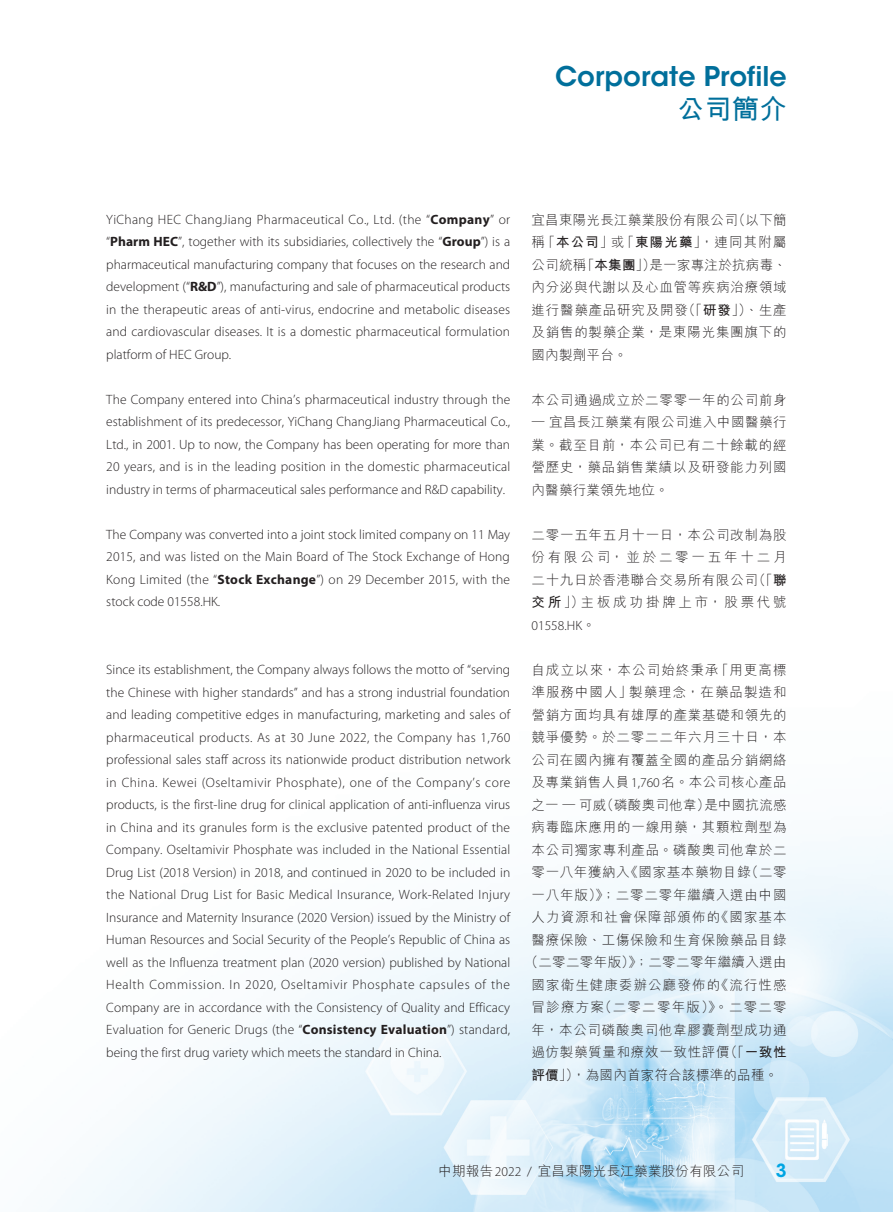
<style>
.page{position:relative;width:893px;height:1212px;background:#fff}
.page>*{position:absolute;margin:0;border:0;box-sizing:border-box;transform-origin:0 0}
.t1{font:600 27px "ITC Avant Garde Std";color:#006f9b}
.t2{font:700 27px "M Hei HK";color:#006f9b}
.t3{font:600 18px "ITC Avant Garde Std";color:#00a5e3}
._00_txt_E{font:300 13.5px/22.5px "Myriad Pro";color:#231f20;text-align:justify}
._000_txt_C{font:300 13.5px/22.5px "M Hei HK";letter-spacing:.055em;color:#231f20;text-align:justify}
._000_txt_C-2{font:300 13.5px "M Hei HK";letter-spacing:.02em;color:#231f20}
.s1{font-weight:700}
.s2{font-family:"Myriad Pro"}
</style>
<div class="page">
<img style="left:58px;top:841px;width:835px;height:371px">
<p class="t1" style="left:555px;top:59px;width:233px">Corporate Profile</p>
<p class="t2" style="left:677px;top:90px;width:111px">公司簡介</p>
<p class="_00_txt_E" style="left:106px;top:208px;width:405px">YiChang HEC ChangJiang Pharmaceutical Co., Ltd. (the “<span class="s1">Company</span>” or “<span class="s1">Pharm HEC</span>”, together with its subsidiaries, collectively the “<span class="s1">Group</span>”) is a pharmaceutical manufacturing company that focuses on the research and development (“<span class="s1">R&amp;D</span>”), manufacturing and sale of pharmaceutical products in the therapeutic areas of anti-virus, endocrine and metabolic diseases and cardiovascular diseases. It is a domestic pharmaceutical formulation platform of HEC Group.</p>
<p class="_00_txt_E" style="left:106px;top:388px;width:406px">The Company entered into China’s pharmaceutical industry through the establishment of its predecessor, YiChang ChangJiang Pharmaceutical Co., Ltd., in 2001. Up to now, the Company has been operating for more than 20 years, and is in the leading position in the domestic pharmaceutical industry in terms of pharmaceutical sales performance and R&amp;D capability.</p>
<p class="_00_txt_E" style="left:106px;top:523px;width:405px">The Company was converted into a joint stock limited company on 11 May 2015, and was listed on the Main Board of The Stock Exchange of Hong Kong Limited (the “<span class="s1">Stock Exchange</span>”) on 29 December 2015, with the stock code 01558.HK.</p>
<p class="_00_txt_E" style="left:106px;top:658px;width:406px">Since its establishment, the Company always follows the motto of “serving the Chinese with higher standards” and has a strong industrial foundation and leading competitive edges in manufacturing, marketing and sales of pharmaceutical products. As at 30 June 2022, the Company has 1,760 professional sales staff across its nationwide product distribution network in China. Kewei (Oseltamivir Phosphate), one of the Company’s core products, is the first-line drug for clinical application of anti-influenza virus in China and its granules form is the exclusive patented product of the Company. Oseltamivir Phosphate was included in the National Essential Drug List (2018 Version) in 2018, and continued in 2020 to be included in the National Drug List for Basic Medical Insurance, Work-Related Injury Insurance and Maternity Insurance (2020 Version) issued by the Ministry of Human Resources and Social Security of the People’s Republic of China as well as the Influenza treatment plan (2020 version) published by National Health Commission. In 2020, Oseltamivir Phosphate capsules of the Company are in accordance with the Consistency of Quality and Efficacy Evaluation for Generic Drugs (the “<span class="s1">Consistency Evaluation</span>”) standard, being the first drug variety which meets the standard in China.</p>
<p class="_000_txt_C" style="left:531px;top:208px;width:257px">宜昌東陽光長江藥業股份有限公司（以下簡稱「<span class="s1">本公司</span>」或「<span class="s1">東陽光藥</span>」，連同其附屬公司統稱「<span class="s1">本集團</span>」）是一家專注於抗病毒、內分泌與代謝以及心血管等疾病治療領域進行醫藥產品研究及開發（「<span class="s1">研發</span>」）、生產及銷售的製藥企業，是東陽光集團旗下的國內製劑平台。</p>
<p class="_000_txt_C" style="left:531px;top:388px;width:257px">本公司通過成立於二零零一年的公司前身</p>
<p class="_000_txt_C" style="left:531px;top:411px;width:257px"><span class="s2">—</span> 宜昌長江藥業有限公司進入中國醫藥行業。截至目前，本公司已有二十餘載的經營歷史，藥品銷售業績以及研發能力列國內醫藥行業領先地位。</p>
<p class="_000_txt_C" style="left:531px;top:523px;width:257px">二零一五年五月十一日，本公司改制為股份有限公司，並於二零一五年十二月二十九日於香港聯合交易所有限公司（「<span class="s1">聯交所</span>」）主板成功掛牌上市，股票代號<span class="s2">01558.HK</span>。</p>
<p class="_000_txt_C" style="left:525px;top:658px;width:263px;text-align:center">自成立以來，本公司始終秉承「用更高標準服務中國人」製藥理念，在藥品製造和營銷方面均具有雄厚的產業基礎和領先的競爭優勢。於二零二二年六月三十日，本公司在國內擁有覆蓋全國的產品分銷網絡及專業銷售人員<span class="s2">1,760</span>名。本公司核心產品之一 <sup>—</sup> 可威（磷酸奧司他韋）是中國抗流感病毒臨床應用的一線用藥，其顆粒劑型為本公司獨家專利產品。磷酸奧司他韋於二零一八年獲納入《國家基本藥物目錄（二零一八年版）》；二零二零年繼續入選由中國人力資源和社會保障部頒佈的《國家基本醫療保險、工傷保險和生育保險藥品目錄（二零二零年版）》；二零二零年繼續入選由國家衛生健康委辦公廳發佈的《流行性感冒診療方案（二零二零年版）》。二零二零年，本公司磷酸奧司他韋膠囊劑型成功通過仿製藥質量和療效一致性評價（「<span class="s1">一致性評價</span>」），為國內首家符合該標準的品種。</p>
<p class="_000_txt_C-2" style="left:438px;top:1164px;width:307px">中期報告<span class="s2">2022 /</span> 宜昌東陽光長江藥業股份有限公司</p>
<p class="t3" style="left:776px;top:1159px;width:12px">3</p>
</div>
